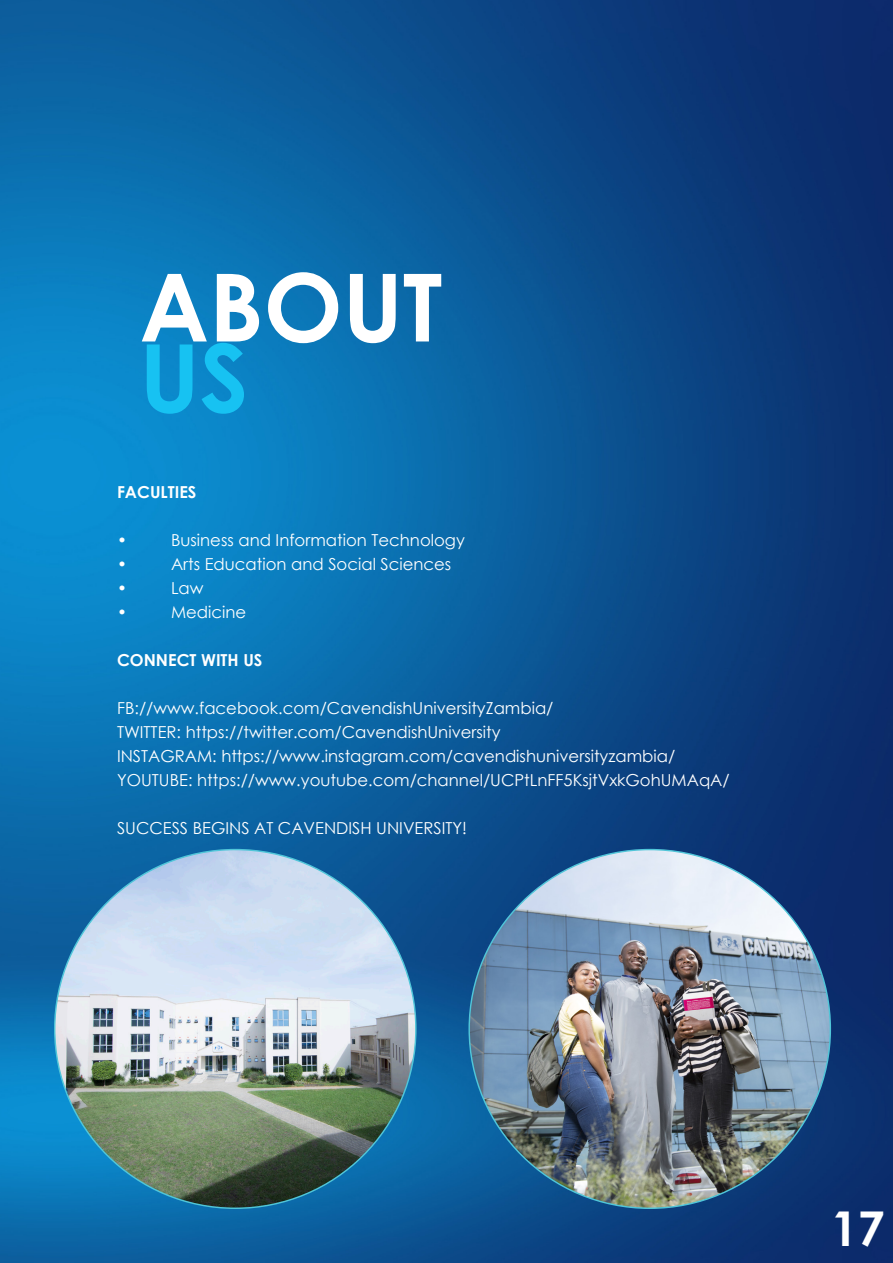
<style>
.page{position:relative;width:893px;height:1263px;background:#fff}
.page>*{position:absolute;margin:0;border:0;box-sizing:border-box;transform-origin:0 0}
.t1{font:700 94.05px "Century Gothic";color:#fff}
.t2{font:700 94.05px "Century Gothic";color:#17c2f2}
.t3{font:700 48px "Century Gothic";color:#fff}
.t4{font:16.5px "Century Gothic";color:#fff}
.t5{font:700 16.5px "Century Gothic";color:#fff}
</style>
<div class="page">
<img style="left:0;top:0;width:893px;height:1263px">
<img style="left:55px;top:849px;width:361px;height:359px">
<img style="left:469px;top:849px;width:361px;height:359px">
<p class="t1" style="left:140px;top:236px;width:304px">ABOUT</p>
<p class="t2" style="left:140px;top:306px;width:111px">US</p>
<p class="t5" style="left:117px;top:480px;width:81px">FACULTIES</p>
<p class="t4" style="left:117px;top:529px;width:11px">•</p>
<p class="t4" style="left:171px;top:529px;width:295px">Business and Information Technology</p>
<p class="t4" style="left:117px;top:553px;width:11px">•</p>
<p class="t4" style="left:171px;top:553px;width:282px">Arts Education and Social Sciences</p>
<p class="t4" style="left:117px;top:577px;width:11px">•</p>
<p class="t4" style="left:171px;top:577px;width:34px">Law</p>
<p class="t4" style="left:117px;top:601px;width:11px">•</p>
<p class="t4" style="left:171px;top:601px;width:77px">Medicine</p>
<p class="t5" style="left:117px;top:648px;width:147px">CONNECT WITH US</p>
<p class="t4" style="left:117px;top:697px;width:438px">FB://www.facebook.com/CavendishUniversityZambia/</p>
<p class="t4" style="left:117px;top:721px;width:385px">TWITTER: https://twitter.com/CavendishUniversity</p>
<p class="t4" style="left:117px;top:745px;width:560px">INSTAGRAM: https://www.instagram.com/cavendishuniversityzambia/</p>
<p class="t4" style="left:117px;top:769px;width:614px">YOUTUBE: https://www.youtube.com/channel/UCPtLnFF5KsjtVxkGohUMAqA/</p>
<p class="t4" style="left:117px;top:817px;width:352px">SUCCESS BEGINS AT CAVENDISH UNIVERSITY!</p>
<p class="t3" style="left:831px;top:1192px;width:55px">17</p>
</div>
